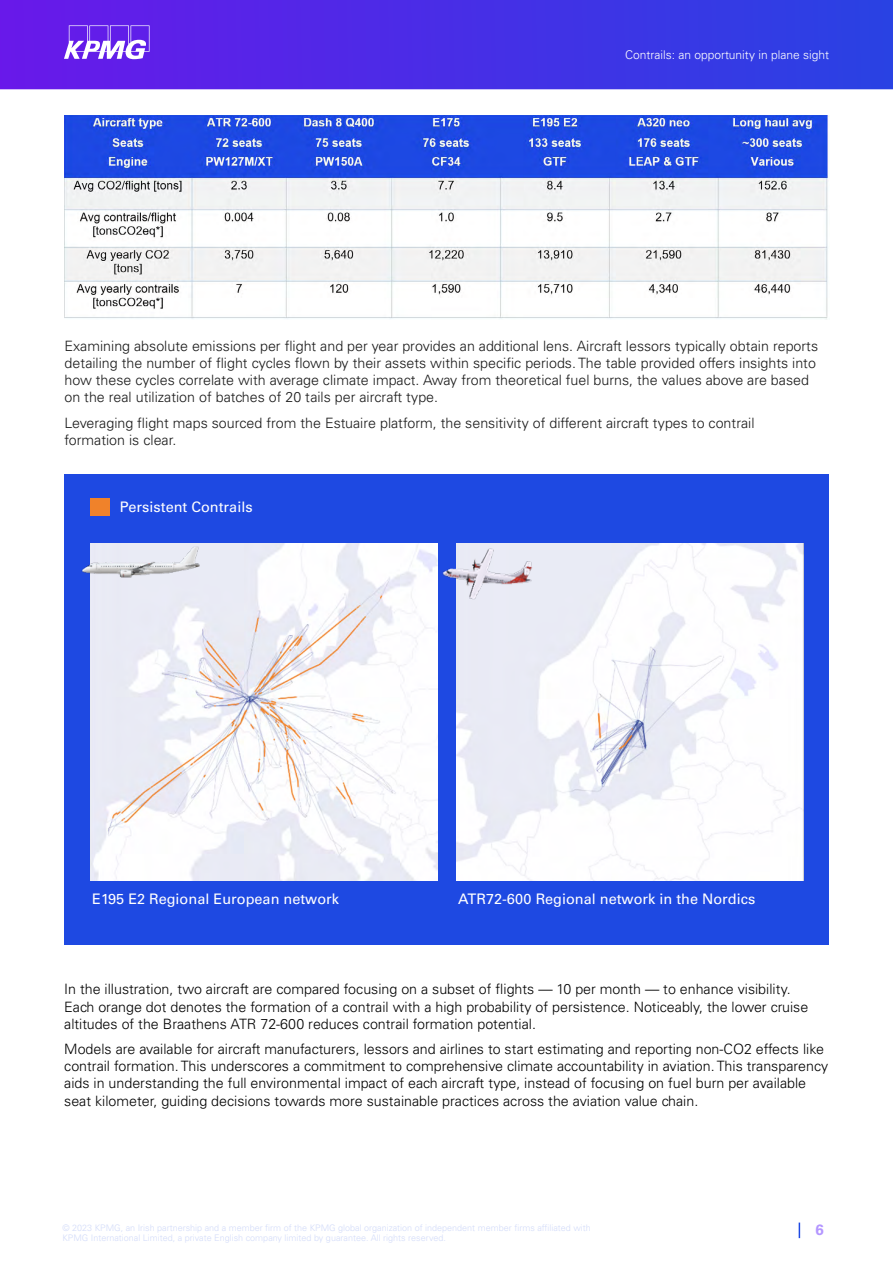
<style>
.page{position:relative;width:893px;height:1263px;background:#fff}
.page>*{position:absolute;margin:0;border:0;box-sizing:border-box;transform-origin:0 0}
.t1{font:700 15px "Univers LT Std";color:#b497ff}
.t2{font:14.55px "Univers LT Std";color:#fff}
.t3{font:300 14.25px/17.1px "Univers LT Std";color:#000}
.t4{font:300 14.25px/17.1px "Univers LT Std";color:#1a1a1a}
.t5{font:300 12px "Univers LT Std";color:#fff}
.t6{font:300 9px/10.8px "Univers LT Std";color:#d2dbf9}
</style>
<div class="page">
<svg style="left:0;top:0;width:893px;height:89px;background:#472de6"></svg>
<svg style="left:64px;top:25px;width:86px;height:34px"></svg>
<img style="left:65px;top:115px;width:764px;height:205px">
<div style="left:64px;top:474px;width:764px;height:471px;background:#1e49e2"></div>
<img style="left:90px;top:543px;width:347px;height:338px">
<img style="left:456px;top:543px;width:347px;height:338px">
<img style="left:82px;top:543px;width:248px;height:46px">
<img style="left:442px;top:547px;width:94px;height:57px">
<div style="left:90px;top:498px;width:20px;height:18px;background:#f0822a"></div>
<svg style="left:799px;top:1222px;width:1px;height:16px"></svg>
<p class="t5" style="left:625px;top:48px;width:205px">Contrails: an opportunity in plane sight</p>
<p class="t4" style="left:64px;top:337px;width:755px">Examining absolute emissions per flight and per year provides an additional lens. Aircraft lessors typically obtain reports detailing the number of flight cycles flown by their assets within specific periods. The table provided offers insights into how these cycles correlate with average climate impact. Away from theoretical fuel burns, the values above are based on the real utilization of batches of 20 tails per aircraft type.</p>
<p class="t4" style="left:64px;top:414px;width:691px">Leveraging flight maps sourced from the Estuaire platform, the sensitivity of different aircraft types to contrail formation is clear.</p>
<p class="t2" style="left:120px;top:498px;width:134px">Persistent Contrails</p>
<p class="t2" style="left:92px;top:890px;width:248px">E195 E2 Regional European network</p>
<p class="t2" style="left:458px;top:890px;width:299px">ATR72-600 Regional network in the Nordics</p>
<p class="t3" style="left:64px;top:981px;width:746px">In the illustration, two aircraft are compared focusing on a subset of flights — 10 per month — to enhance visibility.<br>Each orange dot denotes the formation of a contrail with a high probability of persistence. Noticeably, the lower cruise altitudes of the Braathens ATR 72-600 reduces contrail formation potential.</p>
<p class="t3" style="left:64px;top:1041px;width:766px">Models are available for aircraft manufacturers, lessors and airlines to start estimating and reporting non-CO2 effects like contrail formation. This underscores a commitment to comprehensive climate accountability in aviation. This transparency aids in understanding the full environmental impact of each aircraft type, instead of focusing on fuel burn per available seat kilometer, guiding decisions towards more sustainable practices across the aviation value chain.</p>
<p class="t6" style="left:62px;top:1222px;width:530px">© 2023 KPMG, an Irish partnership and a member firm of the KPMG global organization of independent member firms affiliated with<br>KPMG International Limited, a private English company limited by guarantee. All rights reserved.</p>
<p class="t1" style="left:815px;top:1221px;width:10px">6</p>
</div>
